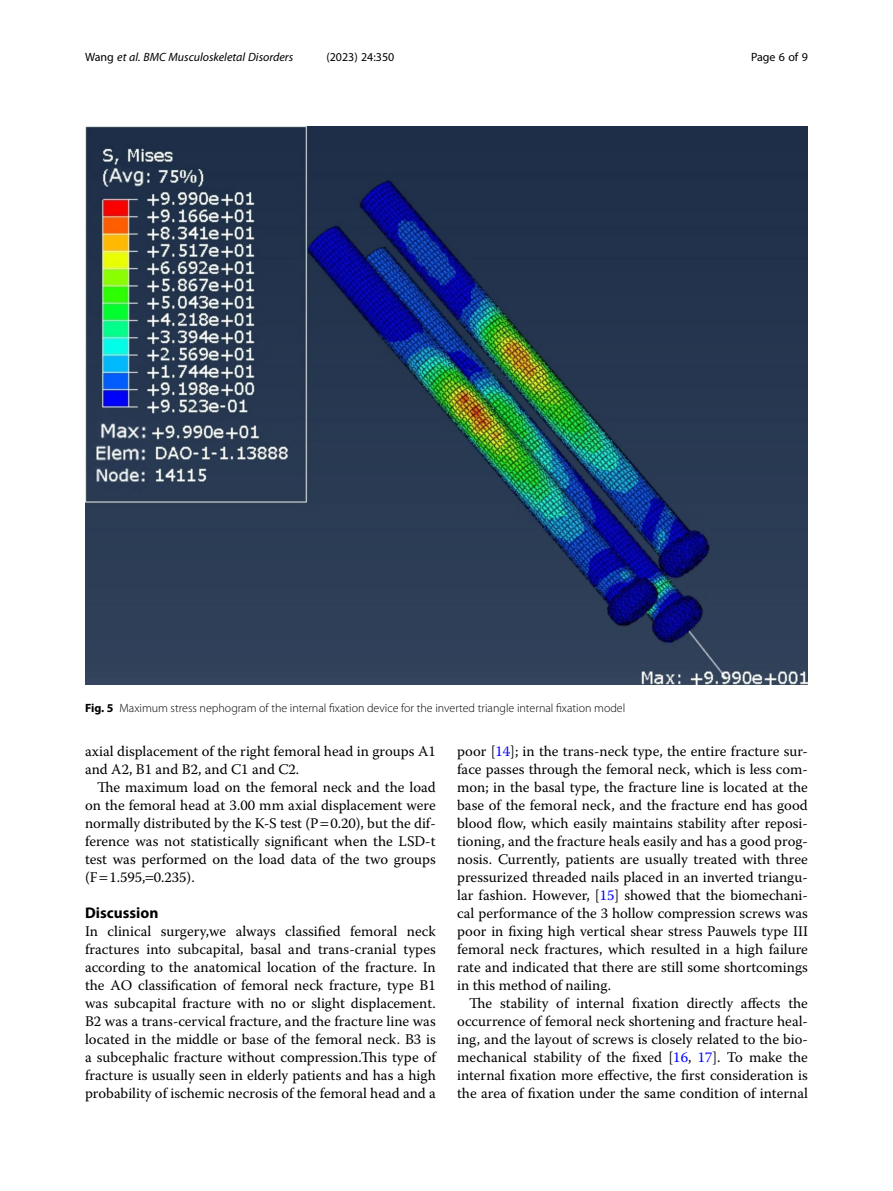
<style>
.page{position:relative;width:893px;height:1191px;background:#fff}
.page>*{position:absolute;margin:0;border:0;box-sizing:border-box;transform-origin:0 0}
.Head_1{font:700 15.45px "Myriad Pro";color:#000}
.Body_Text{font:14.7px/18px "Warnock Pro";color:#000;text-align:justify}
.Body_Text_Indent{font:14.7px/18px "Warnock Pro";color:#000;text-align:justify}
.Figure_Caption{font:300 12px "Myriad Pro";color:#000}
.t1{font:italic 12px "Myriad Pro";color:#000}
.t2{font:12px "Myriad Pro";color:#000}
.s1{font-style:normal}
.s2{font-weight:700}
.s3{color:#00f}
</style>
<div class="page">
<img style="left:85px;top:126px;width:723px;height:559px">
<p class="t1" style="left:85px;top:50px;width:210px"><span class="s1">Wang</span> et al. BMC Musculoskeletal Disorders</p>
<p class="t2" style="left:326px;top:50px;width:70px">(2023) 24:350</p>
<p class="t2" style="left:751px;top:50px;width:58px">Page 6 of 9</p>
<p class="Figure_Caption" style="left:85px;top:701px;width:542px"><span class="s2">Fig. 5</span> Maximum stress nephogram of the internal fixation device for the inverted triangle internal fixation model</p>
<p class="Body_Text_Indent" style="left:85px;top:742px;width:352px">axial displacement of the right femoral head in groups A1 and A2, B1 and B2, and C1 and C2.</p>
<p class="Body_Text_Indent" style="left:85px;top:778px;width:352px;text-indent:12px">The maximum load on the femoral neck and the load on the femoral head at 3.00 mm axial displacement were normally distributed by the K-S test (P 0.20), but the dif&shy;ference was not statistically significant when the LSD-t test was performed on the load data of the two groups (F 1.595, 0.235).</p>
<p class="Head_1" style="left:85px;top:903px;width:75px">Discussion</p>
<p class="Body_Text" style="left:85px;top:922px;width:352px">In clinical surgery,we always classified femoral neck fractures into subcapital, basal and trans-cranial types according to the anatomical location of the fracture. In the AO classification of femoral neck fracture, type B1 was subcapital fracture with no or slight displacement.<br>B2 was a trans-cervical fracture, and the fracture line was located in the middle or base of the femoral neck. B3 is a subcephalic fracture without compression.This type of fracture is usually seen in elderly patients and has a high probability of ischemic necrosis of the femoral head and a</p>
<p class="Body_Text" style="left:457px;top:742px;width:352px">poor [<span class="s3">14</span>]; in the trans-neck type, the entire fracture sur&shy;face passes through the femoral neck, which is less com&shy;mon; in the basal type, the fracture line is located at the base of the femoral neck, and the fracture end has good blood flow, which easily maintains stability after reposi&shy;tioning, and the fracture heals easily and has a good prog&shy;nosis. Currently, patients are usually treated with three pressurized threaded nails placed in an inverted triangu&shy;lar fashion. However, [<span class="s3">15</span>] showed that the biomechani&shy;cal performance of the 3 hollow compression screws was poor in fixing high vertical shear stress Pauwels type III femoral neck fractures, which resulted in a high failure rate and indicated that there are still some shortcomings in this method of nailing.</p>
<p class="Body_Text_Indent" style="left:457px;top:994px;width:352px;text-indent:12px">The stability of internal fixation directly affects the occurrence of femoral neck shortening and fracture heal&shy;ing, and the layout of screws is closely related to the bio&shy;mechanical stability of the fixed [<span class="s3">16</span>, <span class="s3">17</span>]. To make the internal fixation more effective, the first consideration is the area of fixation under the same condition of internal</p>
</div>
